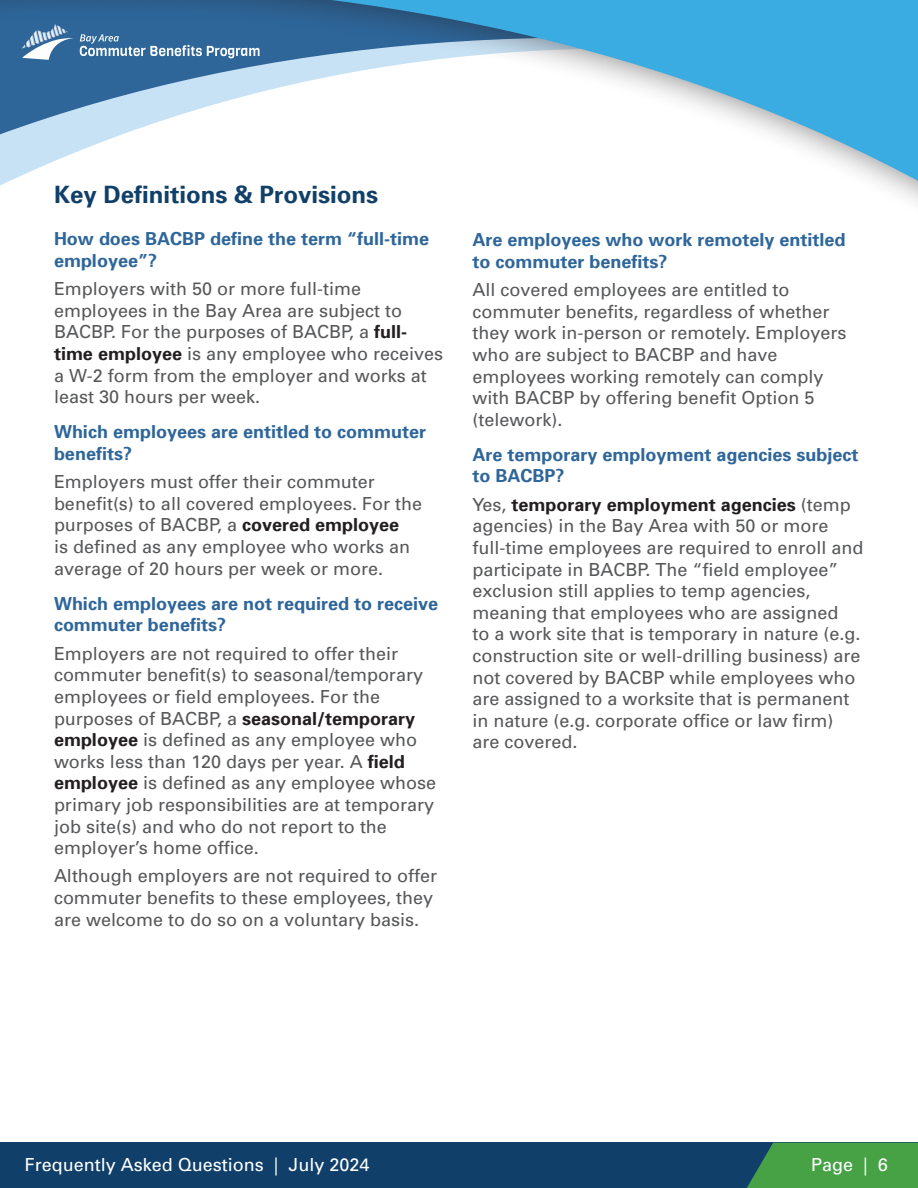
<style>
.page{position:relative;width:918px;height:1188px;background:#fff}
.page>*{position:absolute;margin:0;border:0;box-sizing:border-box;transform-origin:0 0}
.t1{font:700 24px "Univers 65";color:#104069}
.Body{font:18px/21.6px "Univers";color:#57585a}
.H3{font:700 18px/21.6px "Univers 65";color:#2e669a}
.Body_White{font:18px "Univers";color:#fff}
.Page_Number{font:18px "Univers";color:#fff}
.s1{font-family:"Univers 65";font-weight:700;color:#231f20}
</style>
<div class="page">
<div style="left:0;top:1143px;width:918px;height:45px;background:#104069"></div>
<svg style="left:747px;top:1143px;width:171px;height:45px"></svg>
<svg style="left:0;top:0;width:918px;height:203px"></svg>
<h1 class="t1" style="left:54px;top:179px;width:326px">Key Definitions &amp; Provisions</h1>
<h6 class="H3" style="left:54px;top:227px;width:377px">How does BACBP define the term “full-time employee”?</h6>
<p class="Body" style="left:54px;top:278px;width:391px">Employers with 50 or more full-time employees in the Bay Area are subject to BACBP. For the purposes of BACBP, a <span class="s1">full&shy;time employee</span> is any employee who receives a W-2 form from the employer and works at least 30 hours per week.</p>
<h6 class="H3" style="left:54px;top:421px;width:374px">Which employees are entitled to commuter benefits?</h6>
<p class="Body" style="left:54px;top:471px;width:370px">Employers must offer their commuter benefit(s) to all covered employees. For the purposes of BACBP, a <span class="s1">covered employee<br></span>is defined as any employee who works an average of 20 hours per week or more.</p>
<h6 class="H3" style="left:54px;top:592px;width:386px">Which employees are not required to receive commuter benefits?</h6>
<p class="Body" style="left:54px;top:643px;width:384px">Employers are not required to offer their commuter benefit(s) to seasonal/temporary employees or field employees. For the purposes of BACBP, a <span class="s1">seasonal/temporary employee</span> is defined as any employee who works less than 120 days per year. A <span class="s1">field employee</span> is defined as any employee whose primary job responsibilities are at temporary job site(s) and who do not report to the employer’s home office.</p>
<p class="Body" style="left:54px;top:866px;width:385px">Although employers are not required to offer commuter benefits to these employees, they are welcome to do so on a voluntary basis.</p>
<h6 class="H3" style="left:472px;top:228px;width:375px">Are employees who work remotely entitled to commuter benefits?</h6>
<p class="Body" style="left:472px;top:279px;width:376px">All covered employees are entitled to commuter benefits, regardless of whether they work in-person or remotely. Employers who are subject to BACBP and have employees working remotely can comply with BACBP by offering benefit Option 5 (telework).</p>
<h6 class="H3" style="left:472px;top:443px;width:388px">Are temporary employment agencies subject to BACBP?</h6>
<p class="Body" style="left:472px;top:494px;width:393px">Yes, <span class="s1">temporary employment agencies</span> (temp agencies) in the Bay Area with 50 or more full-time employees are required to enroll and participate in BACBP. The “field employee” exclusion still applies to temp agencies, meaning that employees who are assigned<br>to a work site that is temporary in nature (e.g. construction site or well-drilling business) are not covered by BACBP while employees who are assigned to a worksite that is permanent in nature (e.g. corporate office or law firm) are covered.</p>
<p class="Body_White" style="left:25px;top:1154px;width:346px">Frequently Asked Questions | July 2024</p>
<p class="Page_Number" style="left:811px;top:1154px;width:78px">Page | 6</p>
<p class="Body_White" style="left:284px;top:1154px;width:102px">| July 2024</p>
</div>
